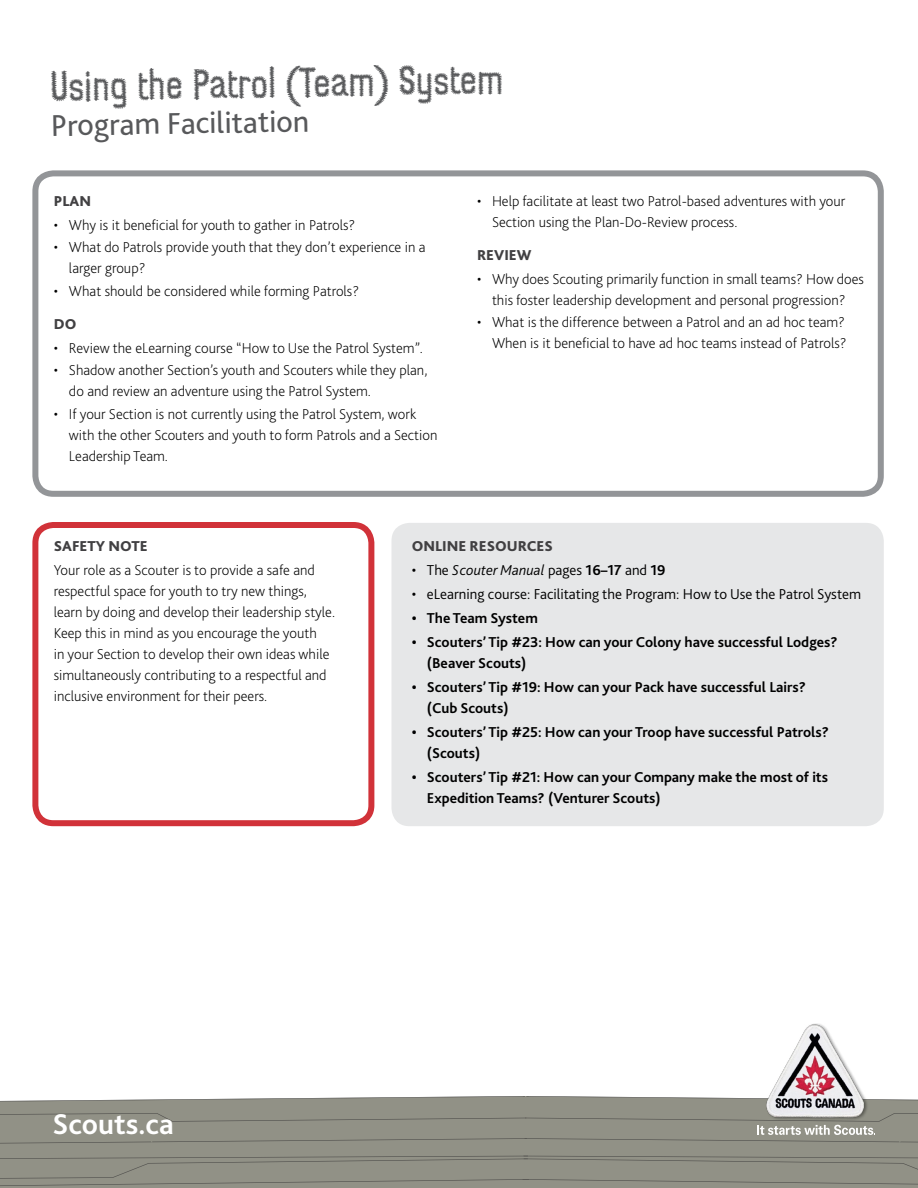
<style>
.page{position:relative;width:918px;height:1188px;background:#fff}
.page>*{position:absolute;margin:0;border:0;box-sizing:border-box;transform-origin:0 0}
.t1{font:42px "Conference Call BH Line Two";color:#58595b}
.t2{font:31.5px "Bliss 2";color:#58595b}
.t3{font:700 30px "Bliss 2";color:#fff}
.t4{font:200 15px/21px "Bliss 2";color:#000}
.t5{font:700 15px/21px "Bliss 2";color:#000}
.t6{font:300 15px "Bliss 2";color:#000}
.t7{font:800 15px "Bliss 2";color:#414042}
.t8{font:italic 300 15px "Bliss 2";color:#000}
.s1{font-style:normal}
.s2{font-weight:700;font-style:normal}
</style>
<div class="page">
<img style="left:769px;top:1024px;width:95px;height:72px">
<svg style="left:0;top:1096px;width:918px;height:92px;background:#919187"></svg>
<div style="left:32px;top:522px;width:342px;height:304px;border:6px solid #d13239;border-radius:18px"></div>
<div style="left:392px;top:523px;width:492px;height:303px;background:#e6e7e8;border-radius:18px"></div>
<div style="left:32px;top:170px;width:852px;height:327px;border:6px solid #939598;border-radius:18px"></div>
<h1 class="t1" style="left:49px;top:60px;width:455px;rotate:-1deg">Using the Patrol (Team) System</h1>
<h2 class="t2" style="left:51px;top:106px;width:260px;rotate:-1deg">Program Facilitation</h2>
<p class="t7" style="left:54px;top:191px;width:39px">PLAN</p>
<p class="t4" style="left:54px;top:214px;width:303px">• Why is it beneficial for youth to gather in Patrols?</p>
<p class="t4" style="left:69px;top:236px;width:358px;text-indent:-15px">• What do Patrols provide youth that they don’t experience in a larger group?</p>
<p class="t4" style="left:54px;top:280px;width:307px">• What should be considered while forming Patrols?</p>
<p class="t7" style="left:54px;top:314px;width:24px">DO</p>
<p class="t4" style="left:54px;top:337px;width:370px">• Review the eLearning course “How to Use the Patrol System”.</p>
<p class="t4" style="left:69px;top:359px;width:360px;text-indent:-15px">• Shadow another Section’s youth and Scouters while they plan, do and review an adventure using the Patrol System.</p>
<p class="t4" style="left:69px;top:403px;width:370px;text-indent:-15px">• If your Section is not currently using the Patrol System, work with the other Scouters and youth to form Patrols and a Section<br>Leadership Team.</p>
<p class="t4" style="left:492px;top:190px;width:355px;text-indent:-15px">• Help facilitate at least two Patrol-based adventures with your<br>Section using the Plan-Do-Review process.</p>
<p class="t7" style="left:477px;top:245px;width:56px">REVIEW</p>
<p class="t4" style="left:477px;top:268px;width:389px;text-align:center">• Why does Scouting primarily function in small teams? How does this foster leadership development and personal progression?</p>
<p class="t4" style="left:477px;top:311px;width:371px;text-align:right">• What is the difference between a Patrol and an ad hoc team?<br>When is it beneficial to have ad hoc teams instead of Patrols?</p>
<p class="t7" style="left:54px;top:537px;width:96px">SAFETY NOTE</p>
<p class="t4" style="left:54px;top:559px;width:283px">Your role as a Scouter is to provide a safe and respectful space for youth to try new things, learn by doing and develop their leadership style.<br>Keep this in mind as you encourage the youth<br>in your Section to develop their own ideas while simultaneously contributing to a respectful and inclusive environment for their peers.</p>
<p class="t7" style="left:412px;top:537px;width:143px">ONLINE RESOURCES</p>
<p class="t8" style="left:412px;top:561px;width:255px"><span class="s1">• The</span> Scouter Manual <span class="s1">pages</span> <span class="s2">16–17</span> <span class="s1">and</span> <span class="s2">19</span></p>
<p class="t6" style="left:412px;top:585px;width:451px">• eLearning course: Facilitating the Program: How to Use the Patrol System</p>
<p class="t5" style="left:412px;top:607px;width:127px">• The Team System</p>
<p class="t5" style="left:427px;top:631px;width:412px;text-indent:-15px">• Scouters’ Tip #23: How can your Colony have successful Lodges? (Beaver Scouts)</p>
<p class="t5" style="left:427px;top:676px;width:381px;text-indent:-15px">• Scouters’ Tip #19: How can your Pack have successful Lairs? (Cub Scouts)</p>
<p class="t5" style="left:427px;top:721px;width:404px;text-indent:-15px">• Scouters’ Tip #25: How can your Troop have successful Patrols? (Scouts)</p>
<p class="t5" style="left:427px;top:766px;width:403px;text-indent:-15px">• Scouters’ Tip #21: How can your Company make the most of its<br>Expedition Teams? (Venturer Scouts)</p>
<h3 class="t3" style="left:52px;top:1105px;width:123px">Scouts.ca</h3>
</div>
